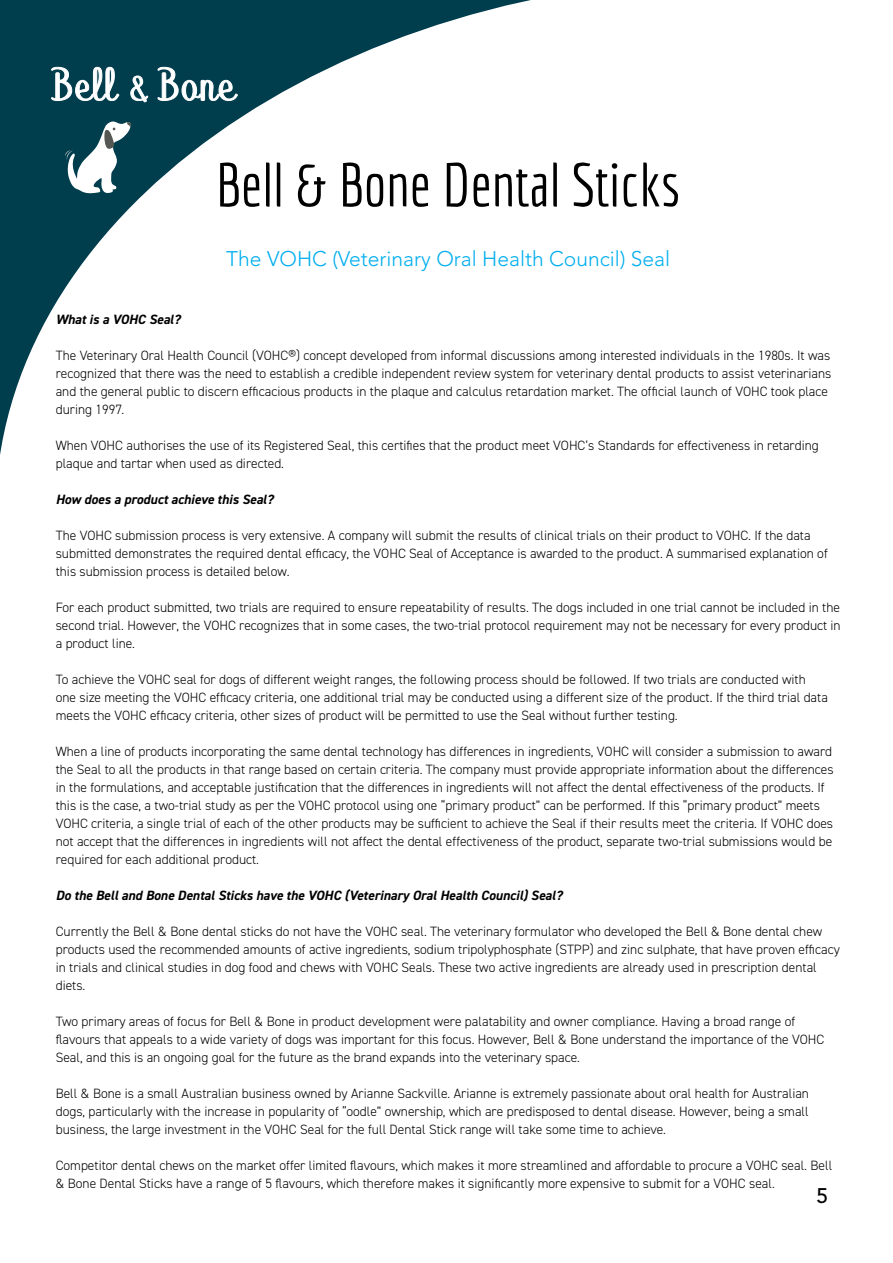
<style>
.page{position:relative;width:893px;height:1263px;background:#fff}
.page>*{position:absolute;margin:0;border:0;box-sizing:border-box;transform-origin:0 0}
.t1{font:60px "Economica";color:#000}
.t2{font:300 21px "Avenir";color:#00aeef}
.t3{font:500 21px "Avenir";color:#000}
.t4{font:300 13.5px/18px "DIN2014";color:#000}
.t5{font:italic 700 13.5px "DIN2014";color:#000}
</style>
<div class="page">
<svg style="left:0;top:0;width:527px;height:454px"></svg>
<svg style="left:65px;top:121px;width:71px;height:76px"></svg>
<svg style="left:51px;top:67px;width:73px;height:37px"></svg>
<svg style="left:130px;top:67px;width:112px;height:40px"></svg>
<h1 class="t1" style="left:216px;top:151px;width:467px">Bell &amp; Bone Dental Sticks</h1>
<h2 class="t2" style="left:226px;top:247px;width:445px">The VOHC (Veterinary Oral Health Council) Seal</h2>
<p class="t5" style="left:56px;top:310px;width:126px">What is a VOHC Seal?</p>
<p class="t4" style="left:56px;top:346px;width:777px">The Veterinary Oral Health Council (VOHC®) concept developed from informal discussions among interested individuals in the 1980s. It was recognized that there was the need to establish a credible independent review system for veterinary dental products to assist veterinarians and the general public to discern efficacious products in the plaque and calculus retardation market. The official launch of VOHC took place during 1997.</p>
<p class="t4" style="left:56px;top:436px;width:765px">When VOHC authorises the use of its Registered Seal, this certifies that the product meet VOHC’s Standards for effectiveness in retarding plaque and tartar when used as directed.</p>
<p class="t5" style="left:56px;top:490px;width:219px">How does a product achieve this Seal?</p>
<p class="t4" style="left:56px;top:526px;width:774px">The VOHC submission process is very extensive. A company will submit the results of clinical trials on their product to VOHC. If the data submitted demonstrates the required dental efficacy, the VOHC Seal of Acceptance is awarded to the product. A summarised explanation of this submission process is detailed below.</p>
<p class="t4" style="left:56px;top:598px;width:786px;text-align:justify">For each product submitted, two trials are required to ensure repeatability of results. The dogs included in one trial cannot be included in the second trial. However, the VOHC recognizes that in some cases, the two-trial protocol requirement may not be necessary for every product in a product line.</p>
<p class="t4" style="left:56px;top:670px;width:774px">To achieve the VOHC seal for dogs of different weight ranges, the following process should be followed. If two trials are conducted with one size meeting the VOHC efficacy criteria, one additional trial may be conducted using a different size of the product. If the third trial data meets the VOHC efficacy criteria, other sizes of product will be permitted to use the Seal without further testing.</p>
<p class="t4" style="left:56px;top:742px;width:779px">When a line of products incorporating the same dental technology has differences in ingredients, VOHC will consider a submission to award the Seal to all the products in that range based on certain criteria. The company must provide appropriate information about the differences in the formulations, and acceptable justification that the differences in ingredients will not affect the dental effectiveness of the products. If this is the case, a two-trial study as per the VOHC protocol using one “primary product” can be performed. If this “primary product” meets VOHC criteria, a single trial of each of the other products may be sufficient to achieve the Seal if their results meet the criteria. If VOHC does not accept that the differences in ingredients will not affect the dental effectiveness of the product, separate two-trial submissions would be required for each additional product.</p>
<p class="t5" style="left:56px;top:886px;width:508px">Do the Bell and Bone Dental Sticks have the VOHC (Veterinary Oral Health Council) Seal?</p>
<p class="t4" style="left:56px;top:922px;width:786px">Currently the Bell &amp; Bone dental sticks do not have the VOHC seal. The veterinary formulator who developed the Bell &amp; Bone dental chew products used the recommended amounts of active ingredients, sodium tripolyphosphate (STPP) and zinc sulphate, that have proven efficacy in trials and clinical studies in dog food and chews with VOHC Seals. These two active ingredients are already used in prescription dental diets.</p>
<p class="t4" style="left:56px;top:1012px;width:770px">Two primary areas of focus for Bell &amp; Bone in product development were palatability and owner compliance. Having a broad range of flavours that appeals to a wide variety of dogs was important for this focus. However, Bell &amp; Bone understand the importance of the VOHC<br>Seal, and this is an ongoing goal for the future as the brand expands into the veterinary space.</p>
<p class="t4" style="left:56px;top:1084px;width:755px;text-align:justify">Bell &amp; Bone is a small Australian business owned by Arianne Sackville. Arianne is extremely passionate about oral health for Australian dogs, particularly with the increase in popularity of “oodle” ownership, which are predisposed to dental disease. However, being a small business, the large investment in the VOHC Seal for the full Dental Stick range will take some time to achieve.</p>
<p class="t4" style="left:56px;top:1156px;width:778px">Competitor dental chews on the market offer limited flavours, which makes it more streamlined and affordable to procure a VOHC seal. Bell &amp; Bone Dental Sticks have a range of 5 flavours, which therefore makes it significantly more expensive to submit for a VOHC seal.</p>
<h2 class="t3" style="left:816px;top:1183px;width:13px">5</h2>
</div>
